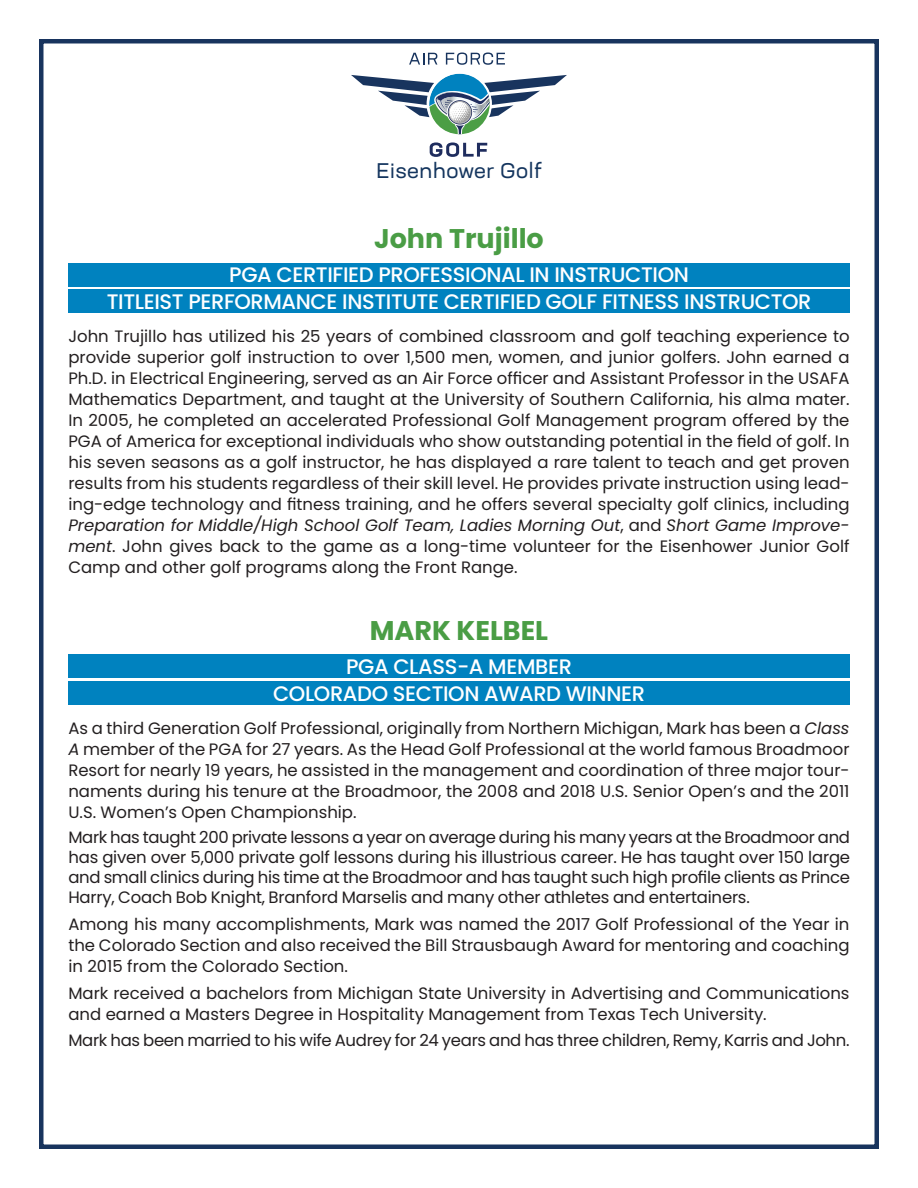
<style>
.page{position:relative;width:918px;height:1188px;background:#fff}
.page>*{position:absolute;margin:0;border:0;box-sizing:border-box;transform-origin:0 0}
.t1{font:700 27px "Poppins";color:#4a9d45}
.t2{font:500 21px/26.7px "Poppins";letter-spacing:-.02em;color:#fff;text-align:center}
.t3{font:expanded 21px "Neusa Next Std";color:#14355e}
.t4{font:16.5px/21px "Poppins";color:#231f20;text-align:justify}
.t5{font:16.5px "Poppins";letter-spacing:-.02em;color:#231f20}
.s1{font-style:italic}
</style>
<div class="page">
<div style="left:39px;top:39px;width:840px;height:1110px;border:5px solid #18345e"></div>
<div style="left:68px;top:263px;width:782px;height:23px;background:#0082bf"></div>
<div style="left:68px;top:290px;width:782px;height:23px;background:#0082bf"></div>
<div style="left:68px;top:655px;width:782px;height:23px;background:#0082bf"></div>
<div style="left:68px;top:681px;width:782px;height:24px;background:#0082bf"></div>
<svg style="left:409px;top:53px;width:28px;height:12px"></svg>
<svg style="left:446px;top:53px;width:59px;height:12px"></svg>
<svg style="left:430px;top:142px;width:57px;height:15px"></svg>
<svg style="left:351px;top:74px;width:216px;height:60px"></svg>
<div style="left:449px;top:101px;width:22px;height:22px;border:1px solid #b3b3b3;border-radius:50%"></div>
<p class="t3" style="left:376px;top:162px;width:167px">Eisenhower Golf</p>
<h1 class="t1" style="left:374px;top:226px;width:171px">John Trujillo</h1>
<p class="t2" style="left:107px;top:261px;width:706px">PGA CERTIFIED PROFESSIONAL IN INSTRUCTION<br>TITLEIST PERFORMANCE INSTITUTE CERTIFIED GOLF FITNESS INSTRUCTOR</p>
<p class="t4" style="left:68px;top:327px;width:783px">John Trujillo has utilized his 25 years of combined classroom and golf teaching experience to provide superior golf instruction to over 1,500 men, women, and junior golfers. John earned a Ph.D. in Electrical Engineering, served as an Air Force officer and Assistant Professor in the USAFA Mathematics Department, and taught at the University of Southern California, his alma mater.<br>In 2005, he completed an accelerated Professional Golf Management program offered by the PGA of America for exceptional individuals who show outstanding potential in the field of golf. In his seven seasons as a golf instructor, he has displayed a rare talent to teach and get proven results from his students regardless of their skill level. He provides private instruction using lead&shy;ing-edge technology and fitness training, and he offers several specialty golf clinics, including <span class="s1">Preparation for Middle/High School Golf Team, Ladies Morning Out</span>, and <span class="s1">Short Game Improve&shy;ment</span>. John gives back to the game as a long-time volunteer for the Eisenhower Junior Golf Camp and other golf programs along the Front Range.</p>
<h1 class="t1" style="left:370px;top:618px;width:180px">MARK KELBEL</h1>
<p class="t2" style="left:273px;top:653px;width:373px">PGA CLASS-A MEMBER<br>COLORADO SECTION AWARD WINNER</p>
<p class="t4" style="left:68px;top:719px;width:783px">As a third Generation Golf Professional, originally from Northern Michigan, Mark has been a <span class="s1">Class A</span> member of the PGA for 27 years. As the Head Golf Professional at the world famous Broadmoor Resort for nearly 19 years, he assisted in the management and coordination of three major tour&shy;naments during his tenure at the Broadmoor, the 2008 and 2018 U.S. Senior Open’s and the 2011<br>U.S. Women’s Open Championship.</p>
<p class="t4" style="left:68px;top:829px;width:783px;line-height:19.8px">Mark has taught 200 private lessons a year on average during his many years at the Broadmoor and has given over 5,000 private golf lessons during his illustrious career. He has taught over 150 large and small clinics during his time at the Broadmoor and has taught such high profile clients as Prince Harry, Coach Bob Knight, Branford Marselis and many other athletes and entertainers.</p>
<p class="t4" style="left:68px;top:915px;width:783px">Among his many accomplishments, Mark was named the 2017 Golf Professional of the Year in the Colorado Section and also received the Bill Strausbaugh Award for mentoring and coaching in 2015 from the Colorado Section.</p>
<p class="t4" style="left:68px;top:983px;width:783px">Mark received a bachelors from Michigan State University in Advertising and Communications and earned a Masters Degree in Hospitality Management from Texas Tech University.</p>
<p class="t5" style="left:68px;top:1030px;width:783px">Mark has been married to his wife Audrey for 24 years and has three children, Remy, Karris and John.</p>
</div>
